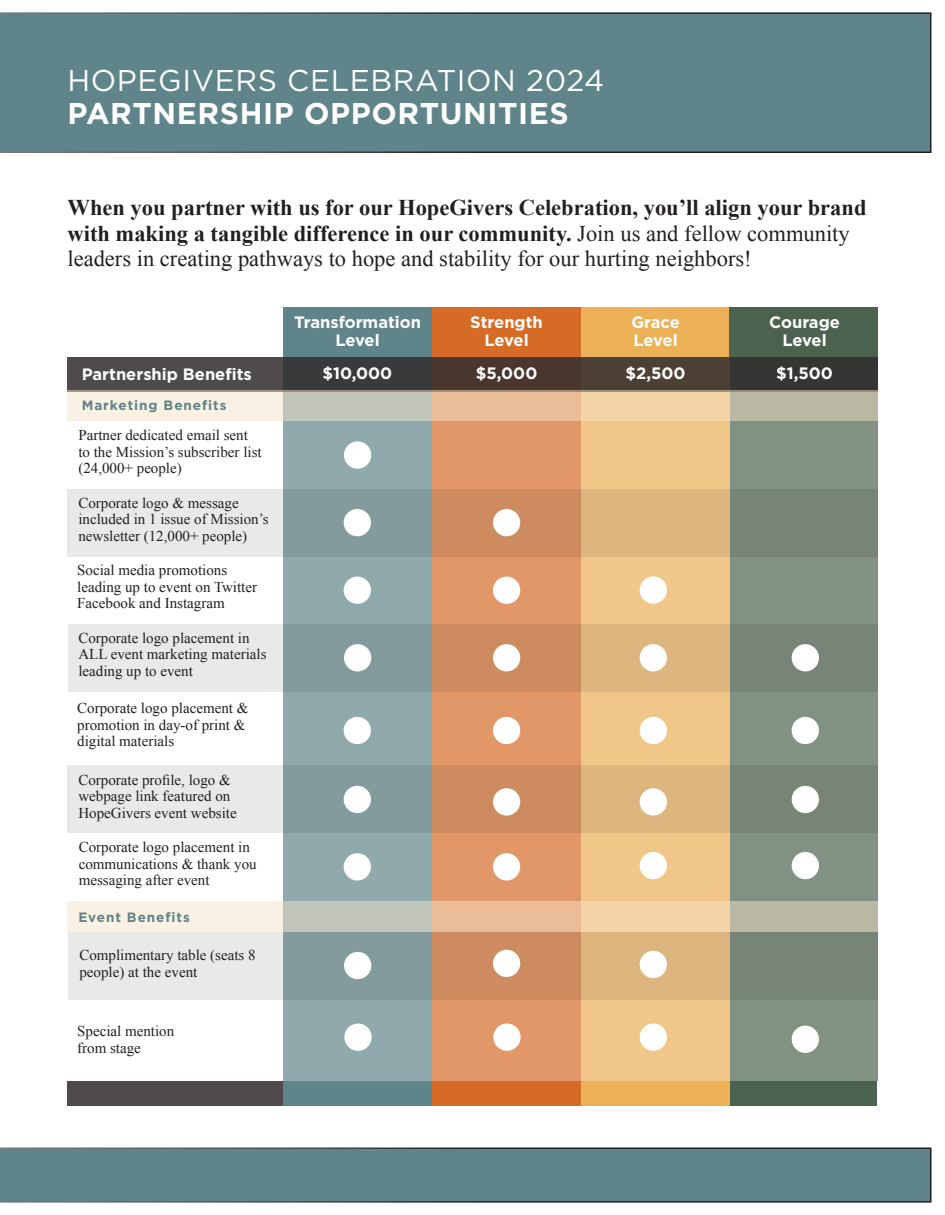
<style>
.page{position:relative;width:945px;height:1215px;background:#fff}
.page>*{position:absolute;margin:0;border:0;box-sizing:border-box;transform-origin:0 0}
.t1{font:700 36px "Gotham";color:#fff}
.t2{font:30px "Gotham";letter-spacing:.02em;color:#fff}
.t3{font:700 30px "Gotham";letter-spacing:.02em;color:#fff}
.t4{font:700 22.5px/25.5px "Times New Roman";color:#231f20}
.t5{font:700 16.5px "Gotham";color:#fff}
.t6{font:15px/16.5px "Times New Roman";color:#231f20}
.t7{font:700 13.5px "Gotham";letter-spacing:.07em;color:#5f8489}
.s1{font-weight:400}
</style>
<div class="page">
<div style="left:283px;top:308px;width:149px;height:773px;background:#8fa9ac"></div>
<div style="left:730px;top:308px;width:148px;height:773px;background:#819183"></div>
<div style="left:581px;top:308px;width:149px;height:773px;background:#f1c789"></div>
<div style="left:432px;top:308px;width:149px;height:773px;background:#e19768"></div>
<svg style="left:68px;top:357px;width:810px;height:33px"></svg>
<svg style="left:68px;top:390px;width:810px;height:31px"></svg>
<svg style="left:68px;top:901px;width:810px;height:31px"></svg>
<div style="left:729px;top:1081px;width:148px;height:25px;background:#4b624e"></div>
<div style="left:580px;top:1081px;width:150px;height:25px;background:#ecb056"></div>
<div style="left:432px;top:1081px;width:149px;height:25px;background:#d56b27"></div>
<div style="left:68px;top:1081px;width:215px;height:25px;background:#4f4b4c"></div>
<div style="left:284px;top:308px;width:148px;height:49px;background:#5f8489"></div>
<div style="left:433px;top:308px;width:148px;height:49px;background:#d56b27"></div>
<div style="left:581px;top:308px;width:150px;height:49px;background:#ecb056"></div>
<div style="left:729px;top:308px;width:149px;height:49px;background:#4b624e"></div>
<svg style="left:68px;top:489px;width:810px;height:68px"></svg>
<svg style="left:68px;top:624px;width:810px;height:68px"></svg>
<svg style="left:68px;top:766px;width:810px;height:67px"></svg>
<svg style="left:68px;top:932px;width:810px;height:67px"></svg>
<div style="left:344px;top:441px;width:27px;height:28px;background:#fff;border-radius:50%"></div>
<div style="left:344px;top:509px;width:27px;height:27px;background:#fff;border-radius:50%"></div>
<div style="left:344px;top:577px;width:27px;height:27px;background:#fff;border-radius:50%"></div>
<div style="left:344px;top:644px;width:27px;height:27px;background:#fff;border-radius:50%"></div>
<div style="left:344px;top:786px;width:27px;height:27px;background:#fff;border-radius:50%"></div>
<div style="left:344px;top:853px;width:27px;height:28px;background:#fff;border-radius:50%"></div>
<div style="left:0;top:12px;width:931px;height:141px;background:#5f8489"></div>
<div style="left:344px;top:1024px;width:28px;height:27px;background:#fff;border-radius:50%"></div>
<div style="left:493px;top:1024px;width:28px;height:27px;background:#fff;border-radius:50%"></div>
<div style="left:493px;top:950px;width:27px;height:27px;background:#fff;border-radius:50%"></div>
<div style="left:493px;top:577px;width:27px;height:27px;background:#fff;border-radius:50%"></div>
<div style="left:493px;top:509px;width:27px;height:27px;background:#fff;border-radius:50%"></div>
<div style="left:493px;top:644px;width:27px;height:27px;background:#fff;border-radius:50%"></div>
<div style="left:493px;top:717px;width:27px;height:27px;background:#fff;border-radius:50%"></div>
<div style="left:493px;top:788px;width:27px;height:28px;background:#fff;border-radius:50%"></div>
<div style="left:493px;top:853px;width:27px;height:28px;background:#fff;border-radius:50%"></div>
<div style="left:640px;top:788px;width:27px;height:28px;background:#fff;border-radius:50%"></div>
<div style="left:640px;top:852px;width:27px;height:27px;background:#fff;border-radius:50%"></div>
<div style="left:640px;top:1024px;width:27px;height:27px;background:#fff;border-radius:50%"></div>
<div style="left:640px;top:951px;width:27px;height:27px;background:#fff;border-radius:50%"></div>
<div style="left:640px;top:717px;width:27px;height:27px;background:#fff;border-radius:50%"></div>
<div style="left:792px;top:717px;width:27px;height:27px;background:#fff;border-radius:50%"></div>
<div style="left:792px;top:644px;width:27px;height:27px;background:#fff;border-radius:50%"></div>
<div style="left:792px;top:1026px;width:27px;height:27px;background:#fff;border-radius:50%"></div>
<div style="left:792px;top:786px;width:27px;height:27px;background:#fff;border-radius:50%"></div>
<div style="left:792px;top:852px;width:27px;height:27px;background:#fff;border-radius:50%"></div>
<div style="left:640px;top:644px;width:27px;height:27px;background:#fff;border-radius:50%"></div>
<div style="left:640px;top:576px;width:27px;height:28px;background:#fff;border-radius:50%"></div>
<div style="left:0;top:1148px;width:932px;height:55px;background:#5f8489"></div>
<div style="left:344px;top:952px;width:27px;height:27px;background:#fff;border-radius:50%"></div>
<div style="left:344px;top:717px;width:27px;height:27px;background:#fff;border-radius:50%"></div>
<div style="left:284px;top:1081px;width:148px;height:25px;background:#5f8489"></div>
<p class="t1" style="left:68px;top:60px;width:734px">Invest in Transforming &amp; Restoring Lives</p>
<p class="t2" style="left:67px;top:62px;width:538px">HOPEGIVERS CELEBRATION 2024</p>
<p class="t3" style="left:67px;top:94px;width:503px">PARTNERSHIP OPPORTUNITIES</p>
<p class="t4" style="left:68px;top:195px;width:801px">When you partner with us for our HopeGivers Celebration, you’ll align your brand with making a tangible difference in our community. <span class="s1">Join us and fellow community leaders in creating pathways to hope and stability for our hurting neighbors!</span></p>
<p class="t5" style="left:82px;top:363px;width:172px">Partnership Benefits</p>
<p class="t7" style="left:82px;top:396px;width:146px">Marketing Benefits</p>
<p class="t6" style="left:78px;top:427px;width:185px">Partner dedicated email sent to the Mission’s subscriber list (24,000+ people)</p>
<p class="t6" style="left:78px;top:494px;width:162px">Corporate logo &amp; message</p>
<p class="t6" style="left:78px;top:511px;width:192px">included in 1 issue of Mission’s newsletter (12,000+ people)</p>
<p class="t6" style="left:77px;top:562px;width:151px">Social media promotions</p>
<p class="t6" style="left:77px;top:578px;width:181px">leading up to event on Twitter<br>Facebook and Instagram</p>
<p class="t6" style="left:78px;top:629px;width:173px">Corporate logo placement in</p>
<p class="t6" style="left:78px;top:646px;width:190px">ALL event marketing materials leading up to event</p>
<p class="t6" style="left:77px;top:700px;width:173px">Corporate logo placement &amp;</p>
<p class="t6" style="left:77px;top:716px;width:170px">promotion in day-of print &amp;</p>
<p class="t6" style="left:77px;top:733px;width:99px">digital materials</p>
<p class="t6" style="left:78px;top:771px;width:154px">Corporate profile, logo &amp;</p>
<p class="t6" style="left:78px;top:788px;width:154px">webpage link featured on</p>
<p class="t6" style="left:78px;top:804px;width:160px">HopeGivers event website</p>
<p class="t6" style="left:79px;top:839px;width:179px">Corporate logo placement in communications &amp; thank you messaging after event</p>
<p class="t7" style="left:78px;top:909px;width:113px">Event Benefits</p>
<p class="t6" style="left:79px;top:947px;width:178px">Complimentary table (seats 8 people) at the event</p>
<p class="t6" style="left:77px;top:1023px;width:99px">Special mention</p>
<p class="t6" style="left:77px;top:1039px;width:65px">from stage</p>
<p class="t5" style="left:294px;top:311px;width:128px">Transformation</p>
<p class="t5" style="left:335px;top:329px;width:46px">Level</p>
<p class="t5" style="left:322px;top:362px;width:71px">$10,000</p>
<p class="t5" style="left:476px;top:362px;width:63px">$5,000</p>
<p class="t5" style="left:626px;top:362px;width:62px">$2,500</p>
<p class="t5" style="left:776px;top:362px;width:58px">$1,500</p>
<p class="t5" style="left:470px;top:311px;width:74px">Strength</p>
<p class="t5" style="left:484px;top:329px;width:46px">Level</p>
<p class="t5" style="left:631px;top:311px;width:50px">Grace</p>
<p class="t5" style="left:633px;top:329px;width:46px">Level</p>
<p class="t5" style="left:769px;top:311px;width:72px">Courage</p>
<p class="t5" style="left:782px;top:329px;width:46px">Level</p>
</div>
